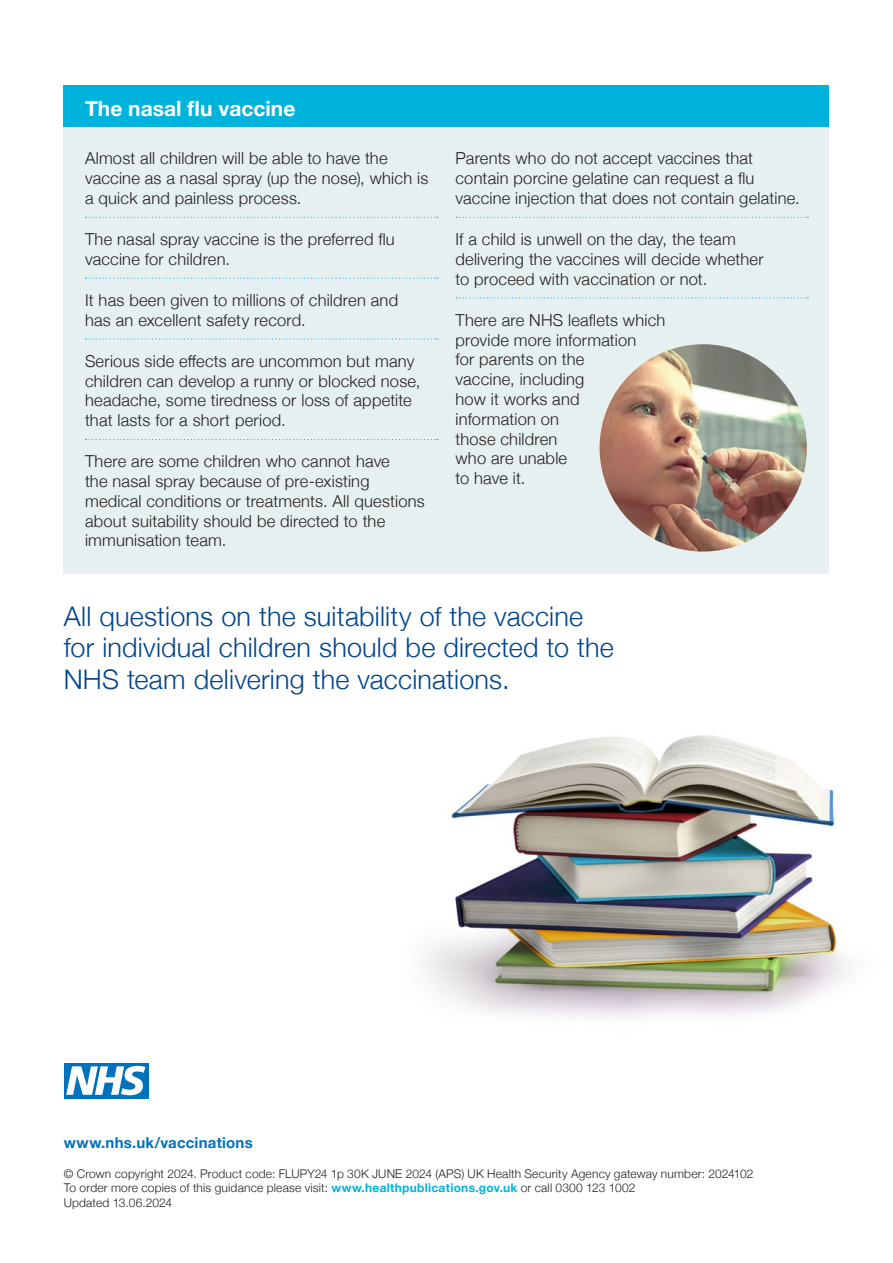
<style>
.page{position:relative;width:893px;height:1263px;background:#fff}
.page>*{position:absolute;margin:0;border:0;box-sizing:border-box;transform-origin:0 0}
.Dotted_line_pull_out{font:300 27px/31.5px "Helvetica Neue";letter-spacing:.005em;color:#01468c}
.t1{font:700 21px "Helvetica Neue";color:#fff}
.Body{font:300 16.5px/19.8px "Helvetica Neue";letter-spacing:.015em;color:#231f20}
.t2{font:700 15px "Helvetica Neue";letter-spacing:.015em;color:#0072bc}
.t3{font:300 12px/14.4px "Helvetica Neue";letter-spacing:.015em;color:#231f20}
.s1{font-weight:700;color:#00b3dc}
</style>
<div class="page">
<img style="left:425px;top:735px;width:424px;height:283px">
<div style="left:64px;top:1063px;width:85px;height:35px;background:#0072bc"></div>
<svg style="left:66px;top:1066px;width:79px;height:29px"></svg>
<div style="left:64px;top:127px;width:765px;height:447px;background:#e7f0f1"></div>
<svg style="left:86px;top:217px;width:352px;height:1px"></svg>
<svg style="left:86px;top:278px;width:352px;height:1px"></svg>
<svg style="left:86px;top:338px;width:352px;height:2px"></svg>
<svg style="left:86px;top:439px;width:352px;height:1px"></svg>
<svg style="left:456px;top:217px;width:352px;height:1px"></svg>
<svg style="left:456px;top:297px;width:352px;height:1px"></svg>
<div style="left:64px;top:85px;width:765px;height:41px;background:#00b3dc"></div>
<img style="left:600px;top:344px;width:207px;height:207px;border-radius:104px">
<p class="t1" style="left:85px;top:92px;width:212px">The nasal flu vaccine</p>
<p class="Body" style="left:85px;top:147px;width:345px">Almost all children will be able to have the vaccine as a nasal spray (up the nose), which is a quick and painless process.</p>
<p class="Body" style="left:85px;top:228px;width:311px">The nasal spray vaccine is the preferred flu vaccine for children.</p>
<p class="Body" style="left:85px;top:289px;width:315px">It has been given to millions of children and has an excellent safety record.</p>
<p class="Body" style="left:85px;top:350px;width:337px">Serious side effects are uncommon but many children can develop a runny or blocked nose, headache, some tiredness or loss of appetite that lasts for a short period.</p>
<p class="Body" style="left:85px;top:450px;width:341px">There are some children who cannot have<br>the nasal spray because of pre-existing medical conditions or treatments. All questions about suitability should be directed to the immunisation team.</p>
<p class="Body" style="left:455px;top:147px;width:346px">Parents who do not accept vaccines that contain porcine gelatine can request a flu vaccine injection that does not contain gelatine.</p>
<p class="Body" style="left:455px;top:228px;width:310px">If a child is unwell on the day, the team delivering the vaccines will decide whether to proceed with vaccination or not.</p>
<p class="Body" style="left:455px;top:309px;width:211px">There are NHS leaflets which provide more information<br>for parents on the<br>vaccine, including<br>how it works and<br>information on<br>those children<br>who are unable<br>to have it.</p>
<p class="Dotted_line_pull_out" style="left:64px;top:598px;width:552px">All questions on the suitability of the vaccine for individual children should be directed to the<br>NHS team delivering the vaccinations.</p>
<p class="t2" style="left:64px;top:1131px;width:191px">www.nhs.uk/vaccinations</p>
<p class="t3" style="left:64px;top:1165px;width:691px">© Crown copyright 2024. Product code: FLUPY24 1p 30K JUNE 2024 (APS) UK Health Security Agency gateway number: 2024102<br>To order more copies of this guidance please visit: <span class="s1">www.healthpublications.gov.uk</span> or call 0300 123 1002</p>
<p class="t3" style="left:64px;top:1194px;width:110px">Updated 13.06.2024</p>
</div>
